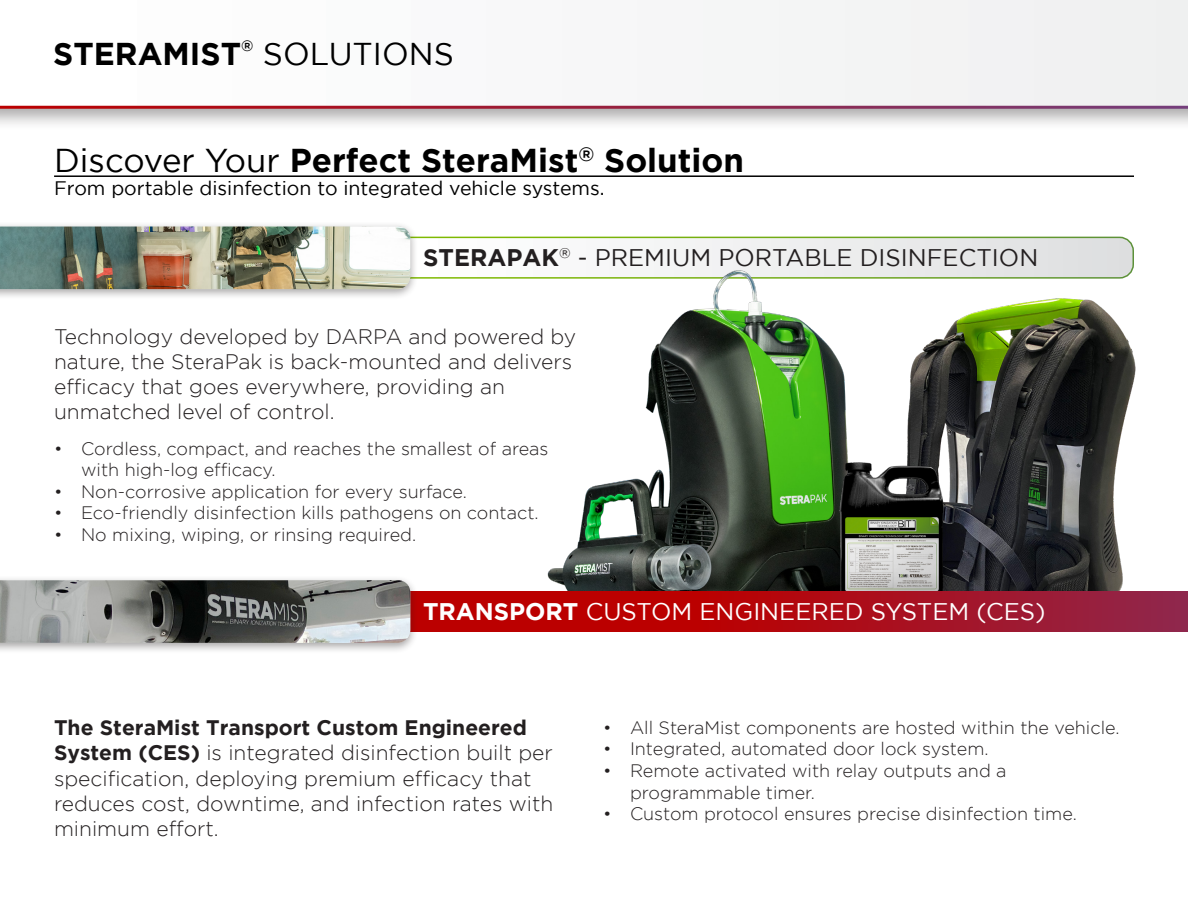
<style>
.page{position:relative;width:1188px;height:918px;background:#fff}
.page>*{position:absolute;margin:0;border:0;box-sizing:border-box;transform-origin:0 0}
.Body_Text{font:700 33px "Gotham";color:#000}
.t1{font:700 31.5px "Gotham";color:#000}
.t2{font:31.5px "Gotham";color:#000}
.t3{font:24px "Gotham";color:#231f20}
.t4{font:24px "Gotham";color:#fff}
.t5{font:300 21px/25.2px "Gotham";color:#231f20}
.Body_Text-2{font:19.5px "Gotham";color:#000}
.t6{font:300 18px/21.6px "Gotham";color:#231f20}
.t7{font:700 14.85px "Gotham";color:#000}
.s1{font-weight:400}
.s2{font-weight:700}
</style>
<div class="page">
<div style="left:0;top:0;width:1188px;height:131px;background:#231f20;opacity:.4"></div>
<svg style="left:0;top:0;width:1188px;height:109px"></svg>
<img style="left:907px;top:298px;width:229px;height:293px">
<hr style="left:54px;top:175px;width:1080px;height:2px;background:#000">
<img style="left:547px;top:289px;width:301px;height:302px">
<img style="left:825px;top:457px;width:127px;height:134px">
<div style="left:403px;top:591px;width:785px;height:41px;background:linear-gradient(to right,#c60000,#952243)"></div>
<div style="left:0;top:575px;width:418px;height:79px;background:#231f20;opacity:.4"></div>
<img style="left:0;top:580px;width:410px;height:63px">
<div style="left:0;top:221px;width:418px;height:80px;background:#231f20;opacity:.4"></div>
<svg style="left:410px;top:227px;width:723px;height:62px"></svg>
<img style="left:0;top:227px;width:410px;height:62px">
<svg style="left:1187px;top:591px;width:1px;height:41px"></svg>
<p class="t1" style="left:53px;top:36px;width:189px">STERAMIST</p>
<p class="t7" style="left:241px;top:37px;width:14px">®</p>
<p class="t2" style="left:263px;top:37px;width:193px">SOLUTIONS</p>
<p class="Body_Text" style="left:54px;top:141px;width:691px"><span class="s1">Discover Your</span> Perfect SteraMist<sup>®</sup> Solution</p>
<p class="Body_Text-2" style="left:54px;top:177px;width:552px">From portable disinfection to integrated vehicle systems.</p>
<p class="t3" style="left:423px;top:245px;width:617px"><span class="s2">STERAPAK</span><sup>®</sup> - PREMIUM PORTABLE DISINFECTION</p>
<p class="t5" style="left:54px;top:324px;width:524px">Technology developed by DARPA and powered by nature, the SteraPak is back-mounted and delivers efficacy that goes everywhere, providing an unmatched level of control.</p>
<p class="t6" style="left:81px;top:437px;width:469px;text-indent:-27px">• Cordless, compact, and reaches the smallest of areas with high-log efficacy.</p>
<p class="t6" style="left:54px;top:480px;width:414px">• Non-corrosive application for every surface.</p>
<p class="t6" style="left:54px;top:502px;width:486px">• Eco-friendly disinfection kills pathogens on contact.</p>
<p class="t6" style="left:54px;top:524px;width:364px">• No mixing, wiping, or rinsing required.</p>
<p class="t4" style="left:423px;top:598px;width:624px"><span class="s2">TRANSPORT</span> CUSTOM ENGINEERED SYSTEM (CES)</p>
<p class="t5" style="left:54px;top:715px;width:501px"><span class="s2">The SteraMist Transport Custom Engineered System (CES)</span> is integrated disinfection built per specification, deploying premium efficacy that reduces cost, downtime, and infection rates with minimum effort.</p>
<p class="t6" style="left:603px;top:716px;width:518px">• All SteraMist components are hosted within the vehicle.</p>
<p class="t6" style="left:603px;top:738px;width:387px">• Integrated, automated door lock system.</p>
<p class="t6" style="left:630px;top:760px;width:378px;text-indent:-27px">• Remote activated with relay outputs and a programmable timer.</p>
<p class="t6" style="left:603px;top:803px;width:475px">• Custom protocol ensures precise disinfection time.</p>
</div>
